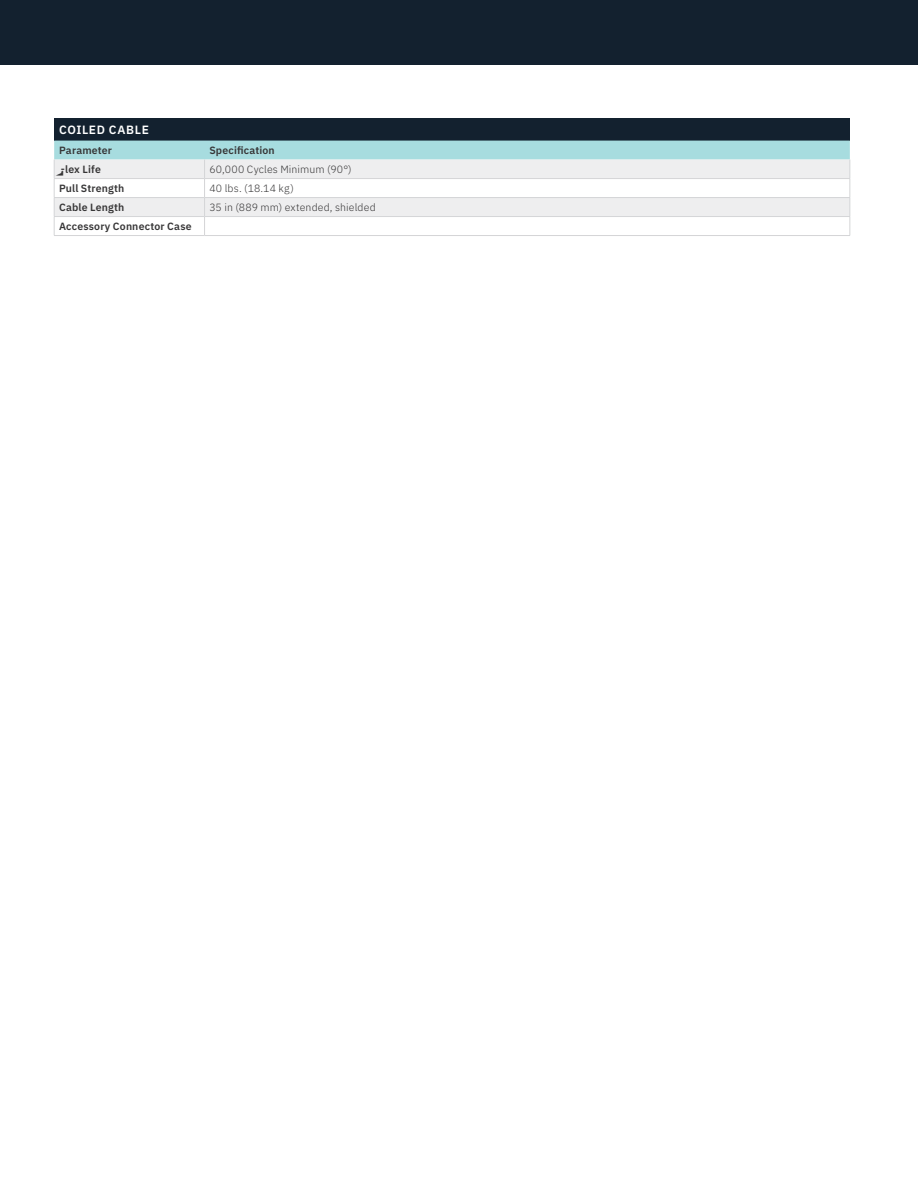
<style>
.page{position:relative;width:918px;height:1188px;background:#fff}
.page>*{position:absolute;margin:0;border:0;box-sizing:border-box;transform-origin:0 0}
.t1{font:600 12px "IBM Plex Sans";letter-spacing:.055em;color:#fff}
.t2{font:600 10.5px "IBM Plex Sans";letter-spacing:.015em;color:#363536}
.t3{font:300 10.5px "IBM Plex Sans";letter-spacing:.01em;color:#363536}
</style>
<div class="page">
<div style="left:0;top:0;width:918px;height:65px;background:#13212f"></div>
<div style="left:54px;top:118px;width:796px;height:23px;background:#13212f"></div>
<svg style="left:54px;top:141px;width:797px;height:94px"></svg>
<hr style="left:54px;top:178px;width:151px;height:1px;background:#d4d5d7">
<hr style="left:205px;top:178px;width:645px;height:1px;background:#d4d5d7">
<hr style="left:54px;top:197px;width:151px;height:1px;background:#d4d5d7">
<hr style="left:205px;top:197px;width:645px;height:1px;background:#d4d5d7">
<hr style="left:54px;top:216px;width:151px;height:1px;background:#d4d5d7">
<hr style="left:205px;top:216px;width:645px;height:1px;background:#d4d5d7">
<hr style="left:54px;top:235px;width:151px;height:1px;background:#d4d5d7">
<hr style="left:205px;top:235px;width:645px;height:1px;background:#d4d5d7">
<p class="t1" style="left:59px;top:120px;width:91px">COILED CABLE</p>
<p class="t2" style="left:59px;top:142px;width:55px">Parameter</p>
<p class="t2" style="left:209px;top:142px;width:67px">Specification</p>
<p class="t2" style="left:59px;top:161px;width:43px">Flex Life</p>
<p class="t3" style="left:209px;top:162px;width:144px">60,000 Cycles Minimum (90°)</p>
<p class="t2" style="left:59px;top:180px;width:67px">Pull Strength</p>
<p class="t3" style="left:209px;top:181px;width:86px">40 lbs. (18.14 kg)</p>
<p class="t2" style="left:59px;top:199px;width:67px">Cable Length</p>
<p class="t3" style="left:209px;top:200px;width:168px">35 in (889 mm) extended, shielded</p>
<p class="t2" style="left:59px;top:218px;width:134px">Accessory Connector Case</p>
</div>
